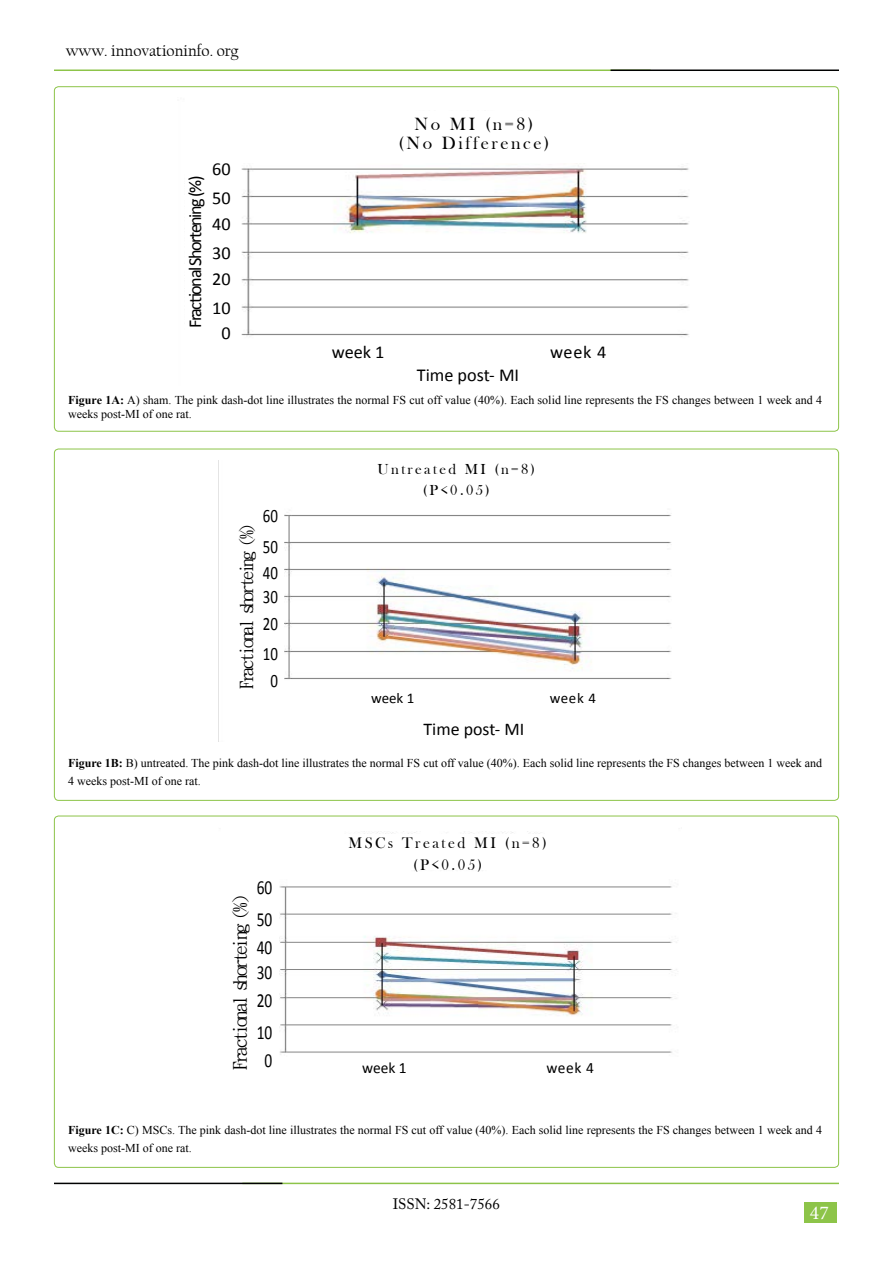
<style>
.page{position:relative;width:893px;height:1263px;background:#fff}
.page>*{position:absolute;margin:0;border:0;box-sizing:border-box;transform-origin:0 0}
.t1{font:19.95px/32px "Calibri";color:#000;scale:.77 1}
.t2{font:19.5px "Minion Pro";color:#fff}
.t3{font:18.9px/30.3px "Calibri";color:#000;scale:.79 1}
.t4{font:18.45px "DF Kai Shu SB Estd BF";letter-spacing:-.12em;color:#000}
.t5{font:18.3px/29.2px "Calibri";letter-spacing:-.01em;color:#000}
.t6{font:18.3px/18.3px "Bask Old Face";letter-spacing:.14em;color:#000;text-align:center}
.t7{font:18.3px "Calibri";letter-spacing:-.08em;color:#000}
.t8{font:17.85px "DF Kai Shu SB Estd BF";letter-spacing:-.12em;color:#000}
.t9{font:17.85px "Calibri";color:#000}
.t10{font:16.5px "Californian FB";color:#000}
.t11{font:15.75px/22px "Bask Old Face";letter-spacing:.16em;color:#000;text-align:center}
.t12{font:15.75px "Calibri";letter-spacing:.015em;color:#000}
.t13{font:15px/20.9px "Bask Old Face";letter-spacing:.16em;color:#000;text-align:center}
.t14{font:15px "Adobe Caslon Pro";color:#000}
.t15{font:15px "Calibri";letter-spacing:.015em;color:#000}
.t16{font:12px/18px "Times New Roman";color:#000}
.s1{font-weight:700}
</style>
<div class="page">
<div style="left:804px;top:1202px;width:32px;height:21px;background:#8dc449"></div>
<hr style="left:54px;top:70px;width:597px;height:1px;background:#8dc449">
<hr style="left:610px;top:70px;width:229px;height:1px;background:#000101">
<hr style="left:242px;top:1183px;width:597px;height:1px;background:#8dc449">
<hr style="left:54px;top:1183px;width:228px;height:1px;background:#000101">
<img style="left:241px;top:165px;width:448px;height:172px">
<img style="left:284px;top:514px;width:387px;height:166px">
<img style="left:279px;top:831px;width:398px;height:224px">
<div style="left:332px;top:834px;width:228px;height:36px;background:#fff"></div>
<h3 class="t10" style="left:66px;top:42px;width:174px">www. innovationinfo. org</h3>
<h3 class="t7" style="left:184px;top:328px;width:154px;rotate:-90deg">Fractional Shortening (%)</h3>
<h3 class="t5" style="left:212px;top:154px;width:20px">60<br>50</h3>
<h3 class="t5" style="left:212px;top:209px;width:20px">40<br>30</h3>
<h3 class="t5" style="left:212px;top:264px;width:20px">20<br>10</h3>
<h3 class="t5" style="left:222px;top:319px;width:11px">0</h3>
<h3 class="t6" style="left:398px;top:116px;width:153px">No MI (n=8) (No Difference)</h3>
<h3 class="t5" style="left:332px;top:338px;width:54px">week 1</h3>
<h3 class="t5" style="left:550px;top:338px;width:58px">week 4</h3>
<h3 class="t5" style="left:417px;top:360px;width:104px">Time post- MI</h3>
<p class="t16" style="left:68px;top:392px;width:755px;line-height:14.4px"><span class="s1">Figure 1A:</span> A) sham. The pink dash-dot line illustrates the normal FS cut off value (40%). Each solid line represents the FS changes between 1 week and 4 weeks post-MI of one rat.</p>
<h3 class="t3" style="left:263px;top:501px;width:21px">60<br>50</h3>
<h3 class="t3" style="left:263px;top:561px;width:21px;line-height:24.3px">40<br>30</h3>
<h3 class="t3" style="left:263px;top:609px;width:21px">20<br>10</h3>
<h3 class="t3" style="left:270px;top:665px;width:11px">0</h3>
<h3 class="t8" style="left:238px;top:689px;width:167px;rotate:-90deg">Fractional shorteing (%)</h3>
<p class="t13" style="left:378px;top:459px;width:159px">Untreated MI (n=8) (P&lt;0.05)</p>
<p class="t15" style="left:371px;top:689px;width:45px">week 1</p>
<p class="t15" style="left:550px;top:689px;width:48px">week 4</p>
<h3 class="t9" style="left:424px;top:718px;width:102px">Time post- MI</h3>
<p class="t16" style="left:68px;top:754px;width:756px"><span class="s1">Figure 1B:</span> B) untreated. The pink dash-dot line illustrates the normal FS cut off value (40%). Each solid line represents the FS changes between 1 week and<br>4 weeks post-MI of one rat.</p>
<h3 class="t11" style="left:349px;top:832px;width:200px">MSCs Treated MI (n=8) (P&lt;0.05)</h3>
<h1 class="t1" style="left:257px;top:871px;width:22px">60<br>50</h1>
<h1 class="t1" style="left:257px;top:934px;width:22px;line-height:25.7px">40<br>30</h1>
<h1 class="t1" style="left:257px;top:985px;width:22px">20<br>10</h1>
<h3 class="t4" style="left:231px;top:1070px;width:176px;rotate:-90deg">Fractional shorteing (%)</h3>
<h1 class="t1" style="left:265px;top:1045px;width:12px">0</h1>
<h3 class="t12" style="left:362px;top:1057px;width:46px">week 1</h3>
<h3 class="t12" style="left:546px;top:1057px;width:49px">week 4</h3>
<p class="t16" style="left:68px;top:1121px;width:756px"><span class="s1">Figure 1C:</span> C) MSCs. The pink dash-dot line illustrates the normal FS cut off value (40%). Each solid line represents the FS changes between 1 week and 4 weeks post-MI of one rat.</p>
<p class="t14" style="left:393px;top:1195px;width:109px">ISSN: 2581-7566</p>
<h2 class="t2" style="left:810px;top:1200px;width:20px">47</h2>
</div>
